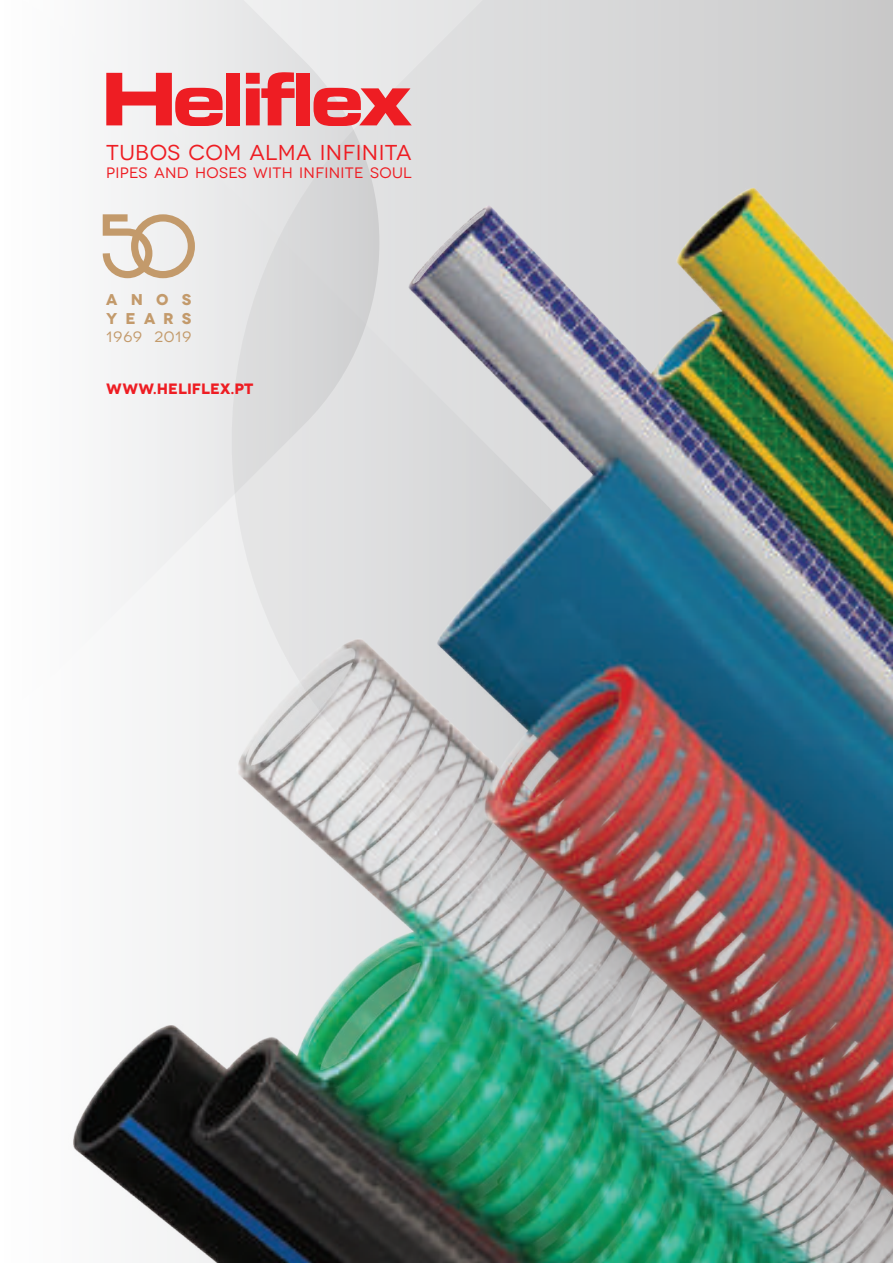
<style>
.page{position:relative;width:893px;height:1263px;background:#fff}
.page>*{position:absolute;margin:0;border:0;box-sizing:border-box;transform-origin:0 0}
.t1{font:21.6px "Novecentowide";letter-spacing:.02em;color:#ee1d23}
.t2{font:700 15.6px/18.8px "Novecentowide";letter-spacing:.525em;color:#c39a6b}
.t3{font:15.15px "Novecentowide";letter-spacing:.02em;color:#ee1d23}
.t4{font:700 15px "Novecentowide";color:#ee1d23}
.t5{font:15px "Novecentowide";letter-spacing:.06em;color:#c39a6b}
</style>
<div class="page">
<img style="left:73px;top:0;width:820px;height:1263px">
<div style="left:131px;top:214px;width:64px;height:64px;border:7px solid #c39a6b;border-radius:50%"></div>
<svg style="left:99px;top:211px;width:57px;height:71px"></svg>
<svg style="left:106px;top:73px;width:117px;height:53px"></svg>
<div style="left:226px;top:73px;width:14px;height:52px;background:#ee1d23"></div>
<svg style="left:246px;top:72px;width:49px;height:53px;background:#ea6469"></svg>
<div style="left:296px;top:73px;width:14px;height:52px;background:#ee1d23"></div>
<svg style="left:314px;top:88px;width:98px;height:38px;background:#ea5d61"></svg>
<h1 class="t1" style="left:106px;top:139px;width:307px">TUBOS COM ALMA INFINITA</h1>
<p class="t3" style="left:106px;top:164px;width:307px">PIPES AND HOSES WITH INFINITE SOUL</p>
<p class="t2" style="left:106px;top:291px;width:87px">ANOS<br>YEARS</p>
<p class="t5" style="left:106px;top:328px;width:87px">1969 2019</p>
<p class="t4" style="left:106px;top:380px;width:149px">WWW.HELIFLEX.PT</p>
</div>
